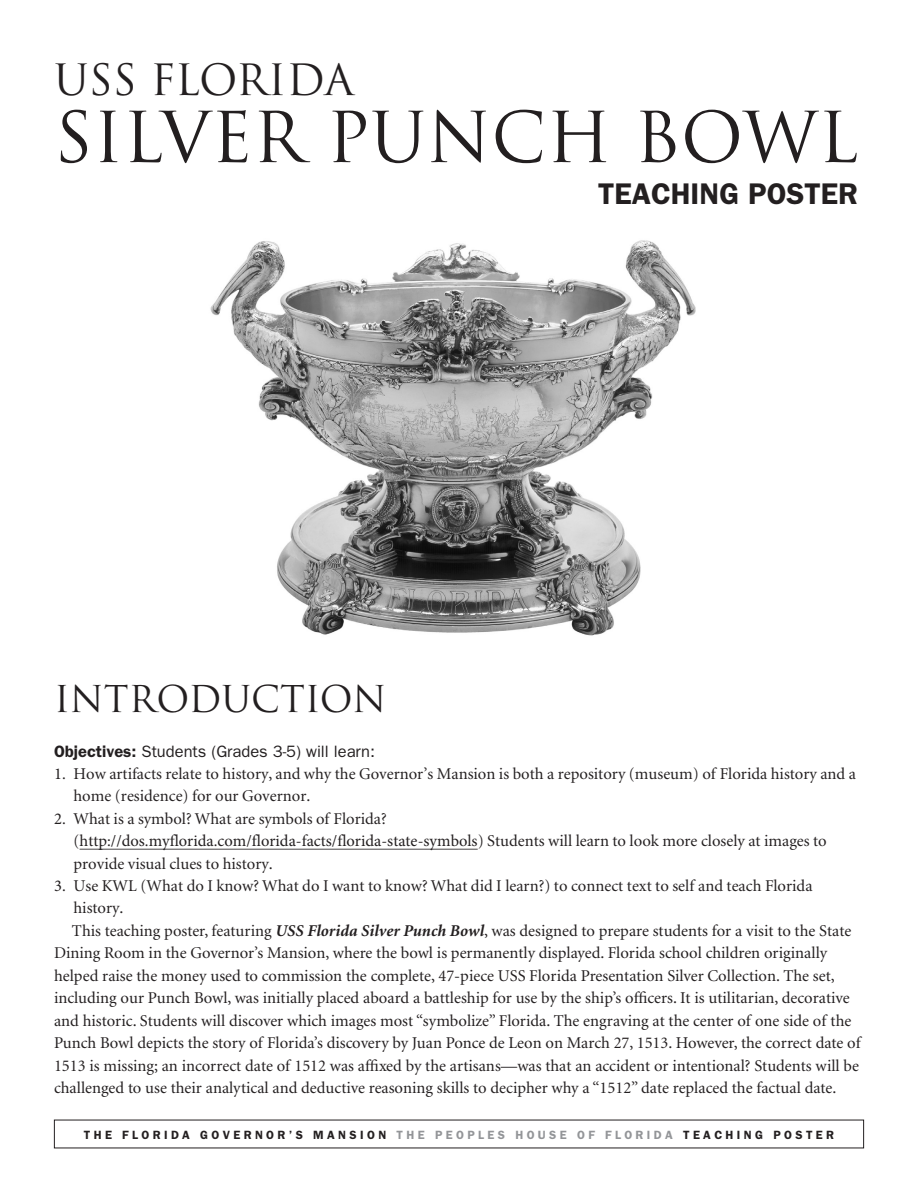
<style>
.page{position:relative;width:918px;height:1188px;background:#fff}
.page>*{position:absolute;margin:0;border:0;box-sizing:border-box;transform-origin:0 0}
.t1{font:68.25px "Trajan";color:#231f20}
.t2{font:42px "Trajan";color:#231f20}
.t3{font:36px "Trajan";color:#231f20}
.t4{font:600 30px "Franklin Gothic";color:#231f20}
.t5{font:16.5px/22.5px "Minion";color:#231f20}
.t6{font:16.5px "Minion Pro";color:#231f20}
.t7{font:16.5px "Franklin Gothic";color:#231f20}
.t8{font:600 12px "Franklin Gothic";letter-spacing:.28em;color:#231f20}
.s1{font-weight:600}
.s2{font-family:"Minion Pro"}
.s3{font-family:"Minion"}
.s4{font-weight:700;font-style:italic}
.s5{color:#939598}
</style>
<div class="page">
<img style="left:210px;top:240px;width:486px;height:396px">
<hr style="left:80px;top:849px;width:398px;height:1px;background:#231f20">
<h2 class="t2" style="left:54px;top:54px;width:301px">USS FLORIDA</h2>
<h1 class="t1" style="left:54px;top:96px;width:806px">SILVER PUNCH BOWL</h1>
<h3 class="t4" style="left:598px;top:176px;width:261px">TEACHING POSTER</h3>
<h3 class="t3" style="left:54px;top:677px;width:334px">INTRODUCTION</h3>
<p class="t7" style="left:54px;top:742px;width:323px"><span class="s1">Objectives:</span> Students (Grades 3-5) will learn:</p>
<p class="t5" style="left:74px;top:763px;width:784px;text-indent:-19px"><span class="s2">1.</span> How artifacts relate to history, and why the Governor’s Mansion is both a repository (museum) of Florida history and a home (residence) for our Governor.</p>
<p class="t5" style="left:54px;top:808px;width:334px"><span class="s2">2.</span> What is a symbol? What are symbols of Florida?</p>
<p class="t6" style="left:74px;top:830px;width:755px"><span class="s3">(</span>http://dos.myflorida.com/florida-facts/florida-state-symbols<span class="s3">) Students will learn to look more closely at images to</span></p>
<p class="t5" style="left:74px;top:853px;width:201px">provide visual clues to history.</p>
<p class="t5" style="left:54px;top:875px;width:760px"><span class="s2">3.</span> Use KWL (What do I know? What do I want to know? What did I learn?) to connect text to self and teach Florida</p>
<p class="t5" style="left:74px;top:897px;width:52px">history.</p>
<p class="t5" style="left:72px;top:920px;width:781px">This teaching poster, featuring <span class="s4">USS Florida Silver Punch Bowl</span>, was designed to prepare students for a visit to the State</p>
<p class="t5" style="left:54px;top:942px;width:775px">Dining Room in the Governor’s Mansion, where the bowl is permanently displayed. Florida school children originally</p>
<p class="t5" style="left:54px;top:965px;width:782px">helped raise the money used to commission the complete, 47-piece USS Florida Presentation Silver Collection. The set,</p>
<p class="t5" style="left:54px;top:987px;width:797px">including our Punch Bowl, was initially placed aboard a battleship for use by the ship’s officers. It is utilitarian, decorative</p>
<p class="t5" style="left:54px;top:1010px;width:799px">and historic. Students will discover which images most “symbolize” Florida. The engraving at the center of one side of the</p>
<p class="t5" style="left:54px;top:1032px;width:808px">Punch Bowl depicts the story of Florida’s discovery by Juan Ponce de Leon on March 27, 1513. However, the correct date of</p>
<p class="t5" style="left:54px;top:1055px;width:807px">1513 is missing; an incorrect date of 1512 was affixed by the artisans—was that an accident or intentional? Students will be</p>
<p class="t5" style="left:54px;top:1077px;width:784px">challenged to use their analytical and deductive reasoning skills to decipher why a “1512” date replaced the factual date.</p>
<p class="t8" style="left:84px;top:1127px;width:752px">THE FLORIDA GOVERNOR’S MANSION <span class="s5">THE PEOPLES HOUSE OF FLORIDA</span> TEACHING POSTER</p>
</div>
